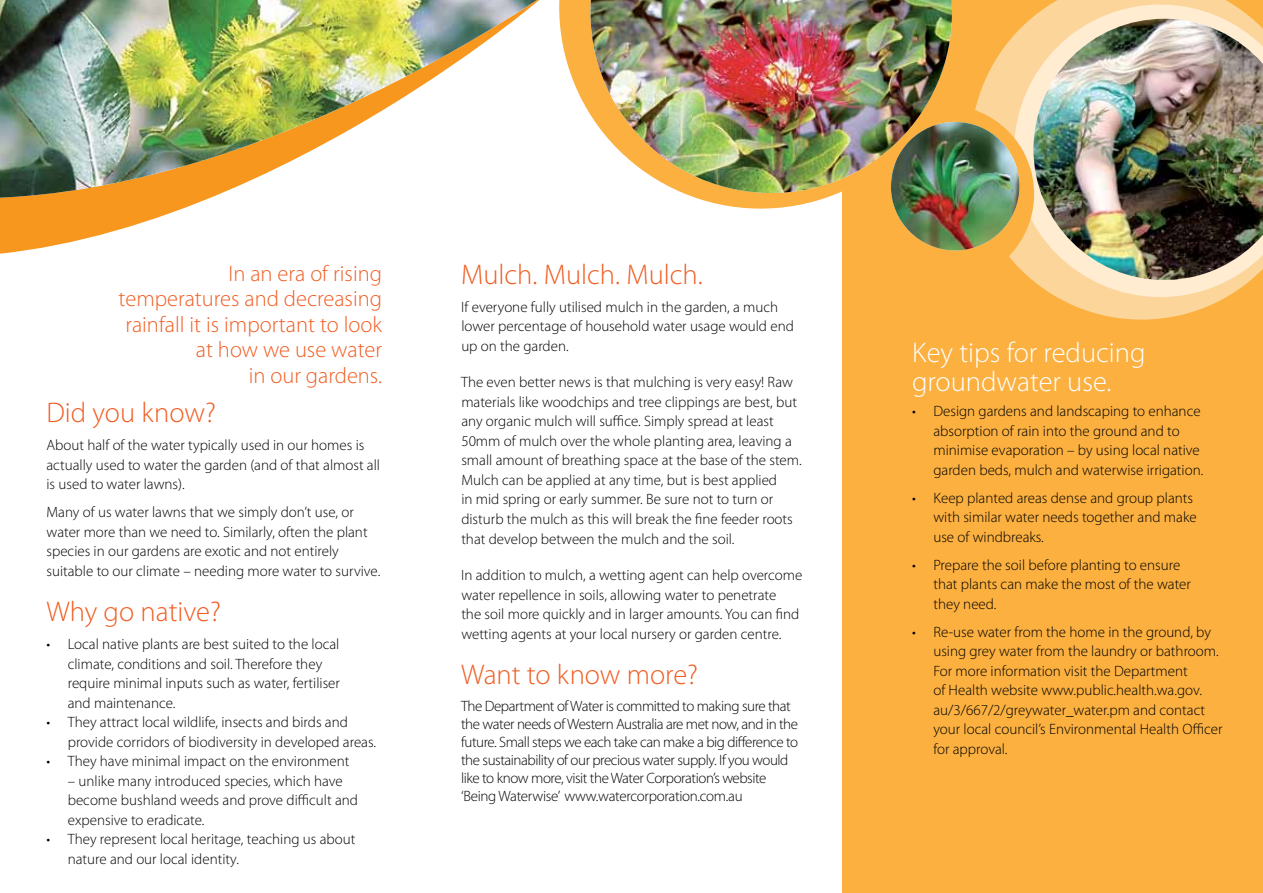
<style>
.page{position:relative;width:1263px;height:893px;background:#fff}
.page>*{position:absolute;margin:0;border:0;box-sizing:border-box;transform-origin:0 0}
.t1{font:300 28.5px "Myriad Pro";color:#f15d22}
.t2{font:300 28.5px/28.5px "Myriad Pro";color:#fff}
.t3{font:300 22.5px/25.5px "Myriad Pro";color:#f15d22;text-align:right}
.t4{font:300 15px/19.5px "Myriad Pro";color:#000}
.t5{font:300 15px/18px "Myriad Pro";letter-spacing:-.03em;color:#000}
</style>
<div class="page">
<div style="left:842px;top:0;width:421px;height:893px;background:#fbb040"></div>
<svg style="left:0;top:235px;width:100px;height:19px;fill:#f8971d"></svg>
<svg style="left:0;top:198px;width:210px;height:37px;fill:#f8971d"></svg>
<img style="left:0;top:0;width:536px;height:198px">
<svg style="left:1044px;top:0;width:209px;height:314px;fill:#fcd59b"></svg>
<img style="left:1044px;top:19px;width:219px;height:261px">
<svg style="left:536px;top:0;width:54px;height:114px"></svg>
<svg style="left:683px;top:8px;width:361px;height:281px"></svg>
<img style="left:590px;top:0;width:362px;height:193px">
<img style="left:891px;top:122px;width:128px;height:128px;border-radius:64px">
<h2 class="t3" style="left:119px;top:260px;width:265px">In an era of rising temperatures and decreasing rainfall it is important to look at how we use water<br>in our gardens.</h2>
<h1 class="t1" style="left:46px;top:396px;width:171px">Did you know?</h1>
<p class="t4" style="left:46px;top:435px;width:335px">About half of the water typically used in our homes is actually used to water the garden (and of that almost all is used to water lawns).</p>
<p class="t4" style="left:46px;top:502px;width:335px">Many of us water lawns that we simply don’t use, or water more than we need to. Similarly, often the plant species in our gardens are exotic and not entirely suitable to our climate – needing more water to survive.</p>
<h1 class="t1" style="left:46px;top:595px;width:176px">Why go native?</h1>
<p class="t4" style="left:68px;top:635px;width:274px;text-indent:-21px">• Local native plants are best suited to the local climate, conditions and soil. Therefore they require minimal inputs such as water, fertiliser and maintenance.</p>
<p class="t4" style="left:68px;top:713px;width:310px;text-indent:-21px">• They attract local wildlife, insects and birds and provide corridors of biodiversity in developed areas.</p>
<p class="t4" style="left:46px;top:752px;width:304px">• They have minimal impact on the environment</p>
<p class="t4" style="left:68px;top:771px;width:292px">– unlike many introduced species, which have become bushland weeds and prove difficult and expensive to eradicate.</p>
<p class="t4" style="left:68px;top:830px;width:289px;text-indent:-21px">• They represent local heritage, teaching us about nature and our local identity.</p>
<h1 class="t1" style="left:461px;top:257px;width:243px">Mulch. Mulch. Mulch.</h1>
<p class="t4" style="left:461px;top:297px;width:334px">If everyone fully utilised mulch in the garden, a much lower percentage of household water usage would end up on the garden.</p>
<p class="t4" style="left:461px;top:373px;width:342px">The even better news is that mulching is very easy! Raw materials like woodchips and tree clippings are best, but any organic mulch will suffice. Simply spread at least 50mm of mulch over the whole planting area, leaving a small amount of breathing space at the base of the stem.<br>Mulch can be applied at any time, but is best applied<br>in mid spring or early summer. Be sure not to turn or disturb the mulch as this will break the fine feeder roots that develop between the mulch and the soil.</p>
<p class="t4" style="left:461px;top:565px;width:343px">In addition to mulch, a wetting agent can help overcome water repellence in soils, allowing water to penetrate<br>the soil more quickly and in larger amounts. You can find wetting agents at your local nursery or garden centre.</p>
<h1 class="t1" style="left:461px;top:657px;width:238px">Want to know more?</h1>
<p class="t5" style="left:461px;top:696px;width:339px">The Department of Water is committed to making sure that the water needs of Western Australia are met now, and in the future. Small steps we each take can make a big difference to the sustainability of our precious water supply. If you would like to know more, visit the Water Corporation’s website ‘Being Waterwise’ www.watercorporation.com.au</p>
<h1 class="t2" style="left:912px;top:338px;width:235px">Key tips for reducing groundwater use.</h1>
<p class="t4" style="left:933px;top:401px;width:271px;text-indent:-21px">• Design gardens and landscaping to enhance absorption of rain into the ground and to minimise evaporation – by using local native garden beds, mulch and waterwise irrigation.</p>
<p class="t4" style="left:933px;top:488px;width:265px;text-indent:-21px">• Keep planted areas dense and group plants with similar water needs together and make use of windbreaks.</p>
<p class="t4" style="left:933px;top:555px;width:259px;text-indent:-21px">• Prepare the soil before planting to ensure that plants can make the most of the water they need.</p>
<p class="t4" style="left:933px;top:622px;width:291px;text-indent:-21px">• Re-use water from the home in the ground, by using grey water from the laundry or bathroom.<br>For more information visit the Department<br>of Health website www.public.health.wa.gov. au/3/667/2/greywater_water.pm and contact your local council’s Environmental Health Officer for approval.</p>
</div>
